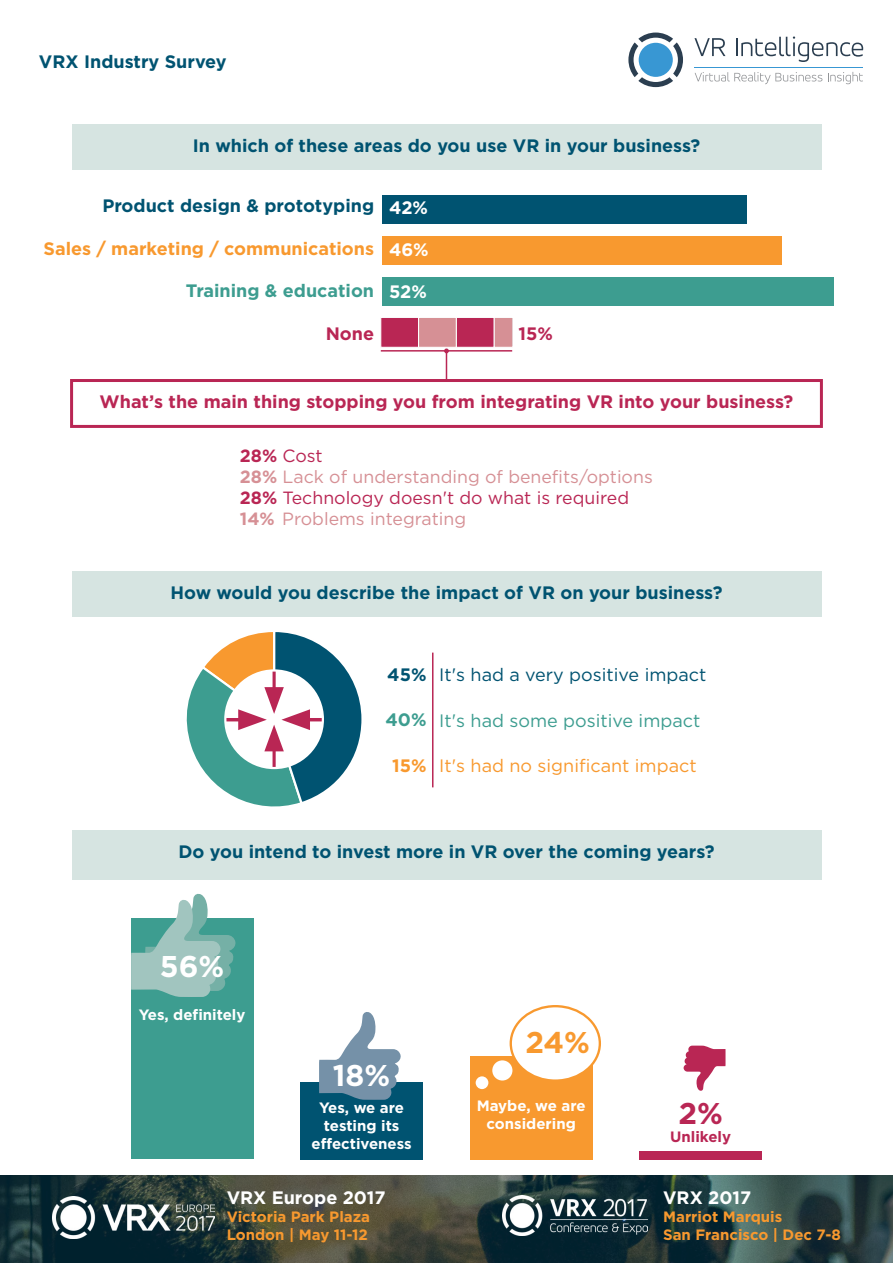
<style>
.page{position:relative;width:893px;height:1263px;background:#fff}
.page>*{position:absolute;margin:0;border:0;box-sizing:border-box;transform-origin:0 0}
.t1{font:700 30px "Gotham";color:#fff}
.t2{font:700 30px "Gotham";color:#f8992f}
.t3{font:700 30px "Gotham";color:#b92654}
.t4{font:700 18px "Gotham";color:#005371}
.t5{font:700 18px "Gotham";color:#b92654}
.t6{font:700 18px "Gotham";color:#f8992f}
.t7{font:700 18px "Gotham";color:#fff}
.t8{font:18px "Gotham";color:#005371}
.t9{font:18px "Gotham";color:#f8992f}
.t10{font:18px "Gotham";color:#3d9d90}
.t11{font:700 18px "Gotham";color:#3d9d90}
.t12{font:17.7px/21.3px "Gotham";color:#d69095}
.t13{font:700 15px/18px "Gotham";color:#fff;text-align:center}
.t14{font:700 15px/18px "Gotham";color:#f8992f}
.t15{font:700 15px "Gotham";color:#b92654}
.s1{font-weight:700;color:#b92654}
.s2{color:#b92654}
.s3{font-weight:700}
</style>
<div class="page">
<img style="left:0;top:1175px;width:893px;height:88px">
<svg style="left:628px;top:33px;width:55px;height:54px"></svg>
<svg style="left:694px;top:38px;width:31px;height:18px"></svg>
<svg style="left:736px;top:36px;width:127px;height:26px"></svg>
<hr style="left:694px;top:67px;width:169px;height:1px;background:#3897d3">
<svg style="left:695px;top:72px;width:127px;height:12px"></svg>
<svg style="left:828px;top:72px;width:35px;height:12px"></svg>
<img style="left:503px;top:1195px;width:144px;height:40px">
<img style="left:53px;top:1196px;width:161px;height:43px">
<div style="left:72px;top:124px;width:749px;height:46px;background:#d6e4e1"></div>
<div style="left:72px;top:571px;width:749px;height:46px;background:#d6e4e1"></div>
<div style="left:72px;top:830px;width:749px;height:50px;background:#d6e4e1"></div>
<div style="left:131px;top:918px;width:122px;height:241px;background:#3d9d90"></div>
<div style="left:301px;top:1082px;width:122px;height:77px;background:#005371"></div>
<div style="left:470px;top:1056px;width:122px;height:103px;background:#f8992f"></div>
<div style="left:640px;top:1151px;width:122px;height:8px;background:#b92654"></div>
<svg style="left:131px;top:893px;width:105px;height:104px"></svg>
<svg style="left:319px;top:1012px;width:82px;height:88px"></svg>
<svg style="left:683px;top:1045px;width:42px;height:46px"></svg>
<div style="left:475px;top:1075px;width:14px;height:15px;background:#fff;border-radius:50%"></div>
<div style="left:474px;top:1074px;width:16px;height:17px;border:2px solid #f8992f;border-radius:50%"></div>
<svg style="left:491px;top:1059px;width:23px;height:23px"></svg>
<div style="left:490px;top:1058px;width:25px;height:25px;border:2px solid #f8992f;border-radius:50%"></div>
<div style="left:511px;top:1006px;width:89px;height:74px;background:#fff;border-radius:50%"></div>
<div style="left:510px;top:1005px;width:91px;height:77px;border:2px solid #f8992f;border-radius:50%"></div>
<div style="left:382px;top:195px;width:365px;height:29px;background:#005371"></div>
<div style="left:382px;top:236px;width:399px;height:29px;background:#f8992f"></div>
<div style="left:382px;top:277px;width:451px;height:28px;background:#3d9d90"></div>
<div style="left:494px;top:317px;width:19px;height:31px;background:#d69095;border:1px solid #fff"></div>
<div style="left:456px;top:317px;width:38px;height:31px;background:#b92654;border:1px solid #fff"></div>
<div style="left:418px;top:317px;width:39px;height:31px;background:#d69095;border:1px solid #fff"></div>
<div style="left:380px;top:317px;width:39px;height:31px;background:#b92654;border:1px solid #fff"></div>
<hr style="left:446px;top:351px;width:1px;height:39px;background:#b92654">
<svg style="left:444px;top:348px;width:5px;height:5px"></svg>
<svg style="left:186px;top:632px;width:176px;height:175px"></svg>
<div style="left:224px;top:669px;width:100px;height:100px;border:2px solid #fff;border-radius:50%"></div>
<hr style="left:432px;top:653px;width:1px;height:134px;background:#b92654">
<div style="left:70px;top:379px;width:753px;height:49px;background:#fff;border:3px solid #b92654"></div>
<hr style="left:381px;top:350px;width:131px;height:2px;background:#b92654">
<p class="t4" style="left:39px;top:51px;width:189px">VRX Industry Survey</p>
<p class="t4" style="left:193px;top:135px;width:509px">In which of these areas do you use VR in your business?</p>
<p class="t4" style="left:102px;top:195px;width:273px">Product design &amp; prototyping</p>
<p class="t6" style="left:44px;top:238px;width:332px">Sales / marketing / communications</p>
<p class="t11" style="left:186px;top:281px;width:190px">Training &amp; education</p>
<p class="t5" style="left:326px;top:323px;width:50px">None</p>
<p class="t7" style="left:389px;top:197px;width:41px">42%</p>
<p class="t7" style="left:389px;top:239px;width:41px">46%</p>
<p class="t7" style="left:389px;top:281px;width:39px">52%</p>
<p class="t5" style="left:519px;top:323px;width:36px">15%</p>
<p class="t5" style="left:100px;top:392px;width:695px">What’s the main thing stopping you from integrating VR into your business?</p>
<p class="t12" style="left:240px;top:444px;width:414px"><span class="s1">28%</span> <span class="s2">Cost<br></span><span class="s3">28%</span> Lack of understanding of benefits/options<br><span class="s1">28%</span> <span class="s2">Technology doesn't do what is required<br></span><span class="s3">14%</span> Problems integrating</p>
<p class="t4" style="left:170px;top:582px;width:553px">How would you describe the impact of VR on your business?</p>
<p class="t4" style="left:387px;top:664px;width:41px">45%</p>
<p class="t11" style="left:385px;top:709px;width:43px">40%</p>
<p class="t6" style="left:392px;top:755px;width:36px">15%</p>
<p class="t8" style="left:439px;top:663px;width:269px">It's had a very positive impact</p>
<p class="t10" style="left:439px;top:709px;width:263px">It's had some positive impact</p>
<p class="t9" style="left:439px;top:754px;width:259px">It's had no significant impact</p>
<p class="t4" style="left:178px;top:842px;width:538px">Do you intend to invest more in VR over the coming years?</p>
<h1 class="t1" style="left:160px;top:949px;width:66px">56%</h1>
<p class="t13" style="left:139px;top:1005px;width:108px">Yes, definitely</p>
<h1 class="t2" style="left:525px;top:1025px;width:66px">24%</h1>
<h1 class="t1" style="left:333px;top:1058px;width:59px">18%</h1>
<p class="t13" style="left:311px;top:1098px;width:102px">Yes, we are testing its effectiveness</p>
<p class="t13" style="left:477px;top:1096px;width:110px">Maybe, we are considering</p>
<h1 class="t3" style="left:678px;top:1096px;width:46px">2%</h1>
<p class="t15" style="left:670px;top:1128px;width:62px">Unlikely</p>
<p class="t7" style="left:227px;top:1187px;width:160px">VRX Europe 2017</p>
<p class="t14" style="left:227px;top:1207px;width:145px">Victoria Park Plaza<br>London | May 11-12</p>
<p class="t7" style="left:663px;top:1187px;width:90px">VRX 2017</p>
<p class="t14" style="left:663px;top:1207px;width:179px">Marriot Marquis<br>San Francisco | Dec 7-8</p>
</div>
